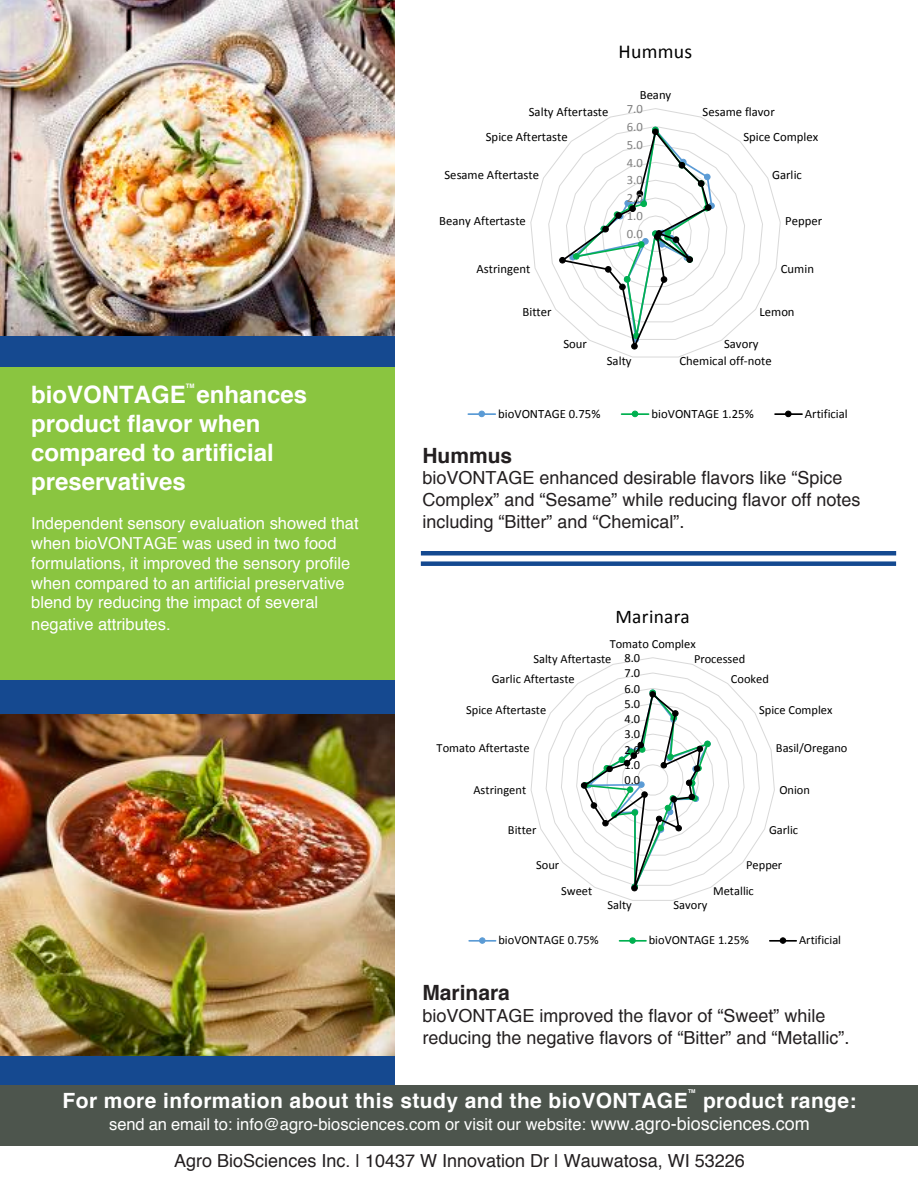
<style>
.page{position:relative;width:918px;height:1188px;background:#fff}
.page>*{position:absolute;margin:0;border:0;box-sizing:border-box;transform-origin:0 0}
.t1{font:700 24px/28.8px "Helvetica";color:#fff}
.t2{font:700 21px "Helvetica";letter-spacing:.02em;color:#fff}
.t3{font:700 21px "Helvetica";color:#231f20}
.t4{font:19.8px "Calibri";letter-spacing:.015em;color:#000}
.t5{font:19.35px "Calibri";letter-spacing:.015em;color:#000}
.t6{font:18px/21.6px "Helvetica";color:#231f20}
.t7{font:16.5px/19.8px "Helvetica";color:#fff}
.t8{font:12.6px/25.2px "Calibri";color:#000}
.t9{font:12.6px "Calibri";color:#7f7f7f}
.t10{font:12.45px/15.1px "Calibri";color:#000}
.t11{font:700 6.15px "Helvetica";color:#fff}
.t12{font:700 5.25px "Helvetica";color:#fff}
.s1{font-size:18px}
</style>
<div class="page">
<div style="left:0;top:42px;width:394px;height:1051px;background:#154990"></div>
<div style="left:0;top:368px;width:394px;height:312px;background:#8ac540"></div>
<div style="left:0;top:1086px;width:918px;height:60px;background:#4d554d"></div>
<div style="left:421px;top:561px;width:475px;height:5px;background:#144990"></div>
<div style="left:421px;top:551px;width:475px;height:5px;background:#144990"></div>
<svg style="left:530px;top:108px;width:251px;height:250px"></svg>
<div style="left:708px;top:203px;width:7px;height:6px;border:1px solid #5b9bd5;border-radius:50%"></div>
<svg style="left:558px;top:126px;width:156px;height:226px"></svg>
<div style="left:637px;top:190px;width:6px;height:7px;border:1px solid #000;border-radius:50%"></div>
<hr style="left:468px;top:413px;width:27px;height:2px;background:#5b9bd5">
<div style="left:478px;top:411px;width:7px;height:6px;border:1px solid #5b9bd5;border-radius:50%"></div>
<hr style="left:622px;top:413px;width:27px;height:2px;background:#00b050">
<svg style="left:632px;top:411px;width:6px;height:6px"></svg>
<hr style="left:775px;top:413px;width:27px;height:2px;background:#000">
<div style="left:785px;top:411px;width:7px;height:6px;border:1px solid #000;border-radius:50%"></div>
<svg style="left:530px;top:657px;width:245px;height:231px"></svg>
<svg style="left:581px;top:689px;width:130px;height:212px"></svg>
<hr style="left:469px;top:940px;width:27px;height:2px;background:#5b9bd5">
<div style="left:479px;top:937px;width:7px;height:7px;border:1px solid #5b9bd5;border-radius:50%"></div>
<hr style="left:620px;top:940px;width:26px;height:2px;background:#00b050">
<div style="left:629px;top:937px;width:7px;height:7px;border:1px solid #00b050;border-radius:50%"></div>
<hr style="left:770px;top:940px;width:26px;height:2px;background:#000">
<div style="left:780px;top:937px;width:6px;height:7px;border:1px solid #000;border-radius:50%"></div>
<img style="left:0;top:0;width:394px;height:336px">
<img style="left:0;top:714px;width:394px;height:342px">
<p class="t4" style="left:618px;top:43px;width:75px">Hummus</p>
<p class="t8" style="left:529px;top:100px;width:81px">Salty Aftertaste</p>
<p class="t8" style="left:486px;top:125px;width:84px">Spice Aftertaste</p>
<p class="t8" style="left:445px;top:164px;width:96px">Sesame Aftertaste</p>
<p class="t8" style="left:439px;top:210px;width:88px">Beany Aftertaste</p>
<p class="t8" style="left:477px;top:257px;width:55px">Astringent</p>
<p class="t8" style="left:523px;top:300px;width:31px">Bitter</p>
<p class="t8" style="left:563px;top:332px;width:25px">Sour</p>
<p class="t8" style="left:640px;top:83px;width:33px">Beany</p>
<p class="t9" style="left:627px;top:103px;width:18px">7.0</p>
<p class="t9" style="left:627px;top:121px;width:18px">6.0</p>
<p class="t9" style="left:627px;top:139px;width:18px">5.0</p>
<p class="t9" style="left:627px;top:157px;width:18px">4.0</p>
<p class="t9" style="left:627px;top:175px;width:18px">3.0</p>
<p class="t9" style="left:627px;top:193px;width:18px">2.0</p>
<p class="t9" style="left:627px;top:211px;width:18px">1.0</p>
<p class="t9" style="left:627px;top:229px;width:18px">0.0</p>
<p class="t8" style="left:743px;top:100px;width:76px;text-indent:-41px">Sesame flavor<br>Spice Complex</p>
<p class="t8" style="left:772px;top:164px;width:31px">Garlic</p>
<p class="t8" style="left:785px;top:210px;width:38px">Pepper</p>
<p class="t8" style="left:781px;top:257px;width:35px">Cumin</p>
<p class="t8" style="left:760px;top:300px;width:37px">Lemon</p>
<p class="t8" style="left:724px;top:332px;width:36px">Savory</p>
<p class="t11" style="left:186px;top:383px;width:10px">TM</p>
<h1 class="t1" style="left:31px;top:411px;width:244px">product flavor when compared to artificial preservatives</h1>
<p class="t7" style="left:31px;top:515px;width:329px">Independent sensory evaluation showed that when bioVONTAGE was used in two food formulations, it improved the sensory profile when compared to an artificial preservative blend by reducing the impact of several</p>
<p class="t7" style="left:31px;top:616px;width:141px">negative attributes.</p>
<h1 class="t1" style="left:31px;top:382px;width:277px">bioVONTAGE enhances</h1>
<p class="t8" style="left:607px;top:350px;width:26px">Salty</p>
<p class="t8" style="left:680px;top:350px;width:94px">Chemical off-note</p>
<p class="t8" style="left:498px;top:402px;width:104px">bioVONTAGE 0.75%</p>
<p class="t8" style="left:652px;top:402px;width:104px">bioVONTAGE 1.25%</p>
<p class="t8" style="left:805px;top:402px;width:44px">Artificial</p>
<p class="t3" style="left:422px;top:447px;width:91px">Hummus</p>
<p class="t6" style="left:422px;top:467px;width:440px">bioVONTAGE enhanced desirable flavors like “Spice<br>Complex” and “Sesame” while reducing flavor off notes including “Bitter” and “Chemical”.</p>
<p class="t5" style="left:615px;top:609px;width:76px">Marinara</p>
<p class="t10" style="left:694px;top:637px;width:53px;text-indent:-84px">Tomato Complex<br>Processed</p>
<p class="t10" style="left:731px;top:672px;width:40px">Cooked</p>
<p class="t10" style="left:759px;top:703px;width:75px">Spice Complex</p>
<p class="t10" style="left:776px;top:742px;width:73px">Basil/Oregano</p>
<p class="t10" style="left:779px;top:783px;width:32px">Onion</p>
<p class="t10" style="left:769px;top:824px;width:31px">Garlic</p>
<p class="t10" style="left:713px;top:854px;width:71px;line-height:25.7px;text-indent:33px">Pepper<br>Metallic</p>
<p class="t10" style="left:608px;top:898px;width:26px">Salty</p>
<p class="t10" style="left:674px;top:898px;width:35px">Savory</p>
<p class="t10" style="left:624px;top:651px;width:17px">8.0</p>
<p class="t10" style="left:533px;top:653px;width:80px">Salty Aftertaste</p>
<p class="t10" style="left:624px;top:667px;width:17px">7.0</p>
<p class="t10" style="left:492px;top:672px;width:84px">Garlic Aftertaste</p>
<p class="t10" style="left:624px;top:682px;width:17px">6.0</p>
<p class="t10" style="left:624px;top:697px;width:17px">5.0</p>
<p class="t10" style="left:466px;top:703px;width:82px">Spice Aftertaste</p>
<p class="t10" style="left:624px;top:712px;width:17px">4.0</p>
<p class="t10" style="left:624px;top:728px;width:17px">3.0</p>
<p class="t10" style="left:437px;top:742px;width:94px">Tomato Aftertaste</p>
<p class="t10" style="left:624px;top:743px;width:17px">2.0</p>
<p class="t10" style="left:624px;top:758px;width:17px">1.0</p>
<p class="t10" style="left:624px;top:773px;width:17px">0.0</p>
<p class="t10" style="left:473px;top:783px;width:54px">Astringent</p>
<p class="t10" style="left:508px;top:824px;width:30px">Bitter</p>
<p class="t10" style="left:536px;top:859px;width:25px">Sour</p>
<p class="t10" style="left:561px;top:884px;width:33px">Sweet</p>
<p class="t10" style="left:498px;top:934px;width:102px">bioVONTAGE 0.75%</p>
<p class="t10" style="left:649px;top:934px;width:102px">bioVONTAGE 1.25%</p>
<p class="t10" style="left:799px;top:934px;width:44px">Artificial</p>
<p class="t3" style="left:422px;top:984px;width:89px">Marinara</p>
<p class="t6" style="left:422px;top:1005px;width:429px">bioVONTAGE improved the flavor of “Sweet” while reducing the negative flavors of “Bitter” and “Metallic”.</p>
<p class="t12" style="left:688px;top:1089px;width:9px">TM</p>
<p class="t2" style="left:63px;top:1092px;width:627px">For more information about this study and the bioVONTAGE</p>
<p class="t2" style="left:703px;top:1092px;width:155px">product range:</p>
<p class="t7" style="left:109px;top:1116px;width:702px">send an email to: info@agro-biosciences.com or visit our website: <span class="s1">www.agro-biosciences.com</span></p>
<p class="t6" style="left:174px;top:1151px;width:572px">Agro BioSciences Inc. | 10437 W Innovation Dr | Wauwatosa, WI 53226</p>
</div>
